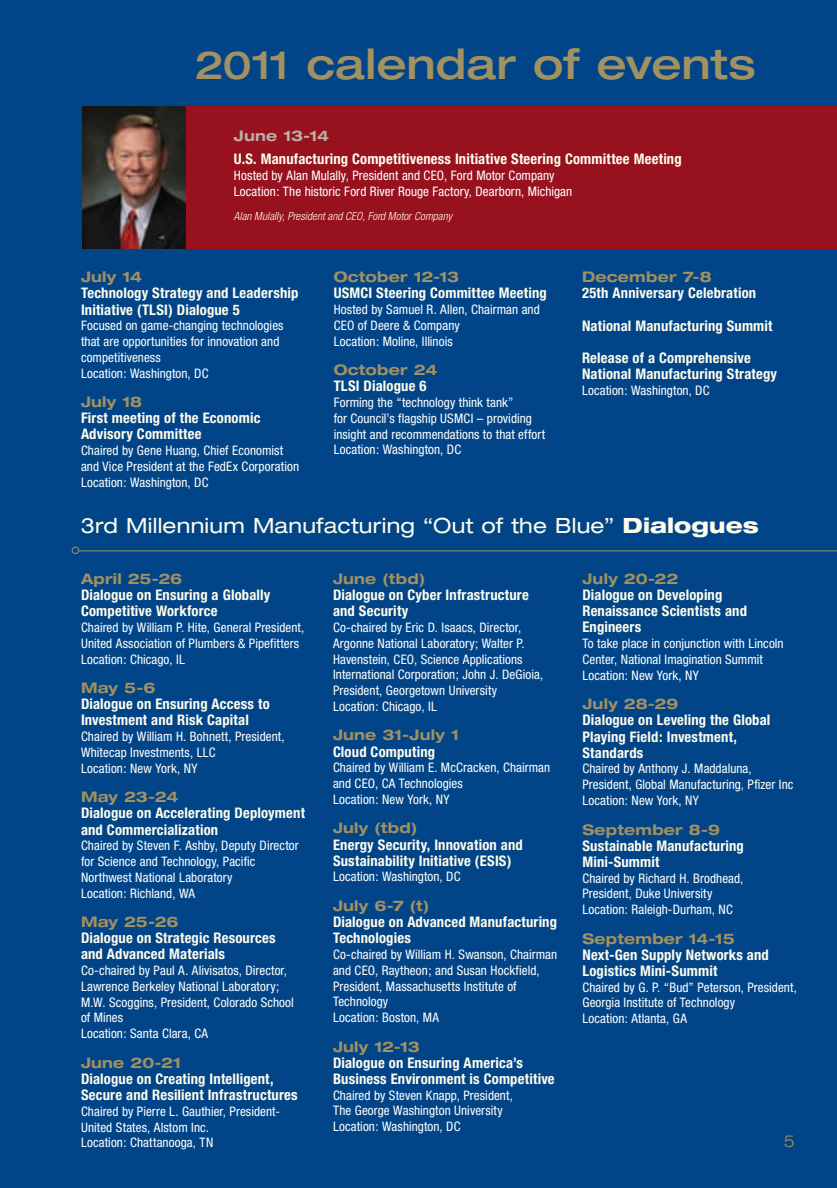
<style>
.page{position:relative;width:837px;height:1188px;background:#014588}
.page>*{position:absolute;margin:0;border:0;box-sizing:border-box;transform-origin:0 0}
.t1{font:500 expanded 42px "Helvetica Neue";letter-spacing:.005em;color:#a29161}
.t2{font:expanded 21px "Helvetica Neue";letter-spacing:.01em;color:#fffdee}
.t3{font:300 expanded 16.5px "Helvetica Neue";color:#a29161}
.t4{font:700 condensed 14.7px/16.2px "Helvetica Neue";letter-spacing:.01em;color:#fffdee}
.t5{font:700 expanded 14.7px "Helvetica Neue";letter-spacing:.015em;color:#a29161}
.t6{font:700 expanded 14.7px "Helvetica Neue";letter-spacing:.01em;color:#b8b1a8}
.t7{font:condensed 13.2px/15.8px "Helvetica Neue";letter-spacing:.005em;color:#fff}
.t8{font:italic 300 condensed 11.25px "Helvetica Neue";letter-spacing:.005em;color:#fffdee}
.s1{font-size:39px}
.s2{font-weight:800}
</style>
<div class="page">
<div style="left:145px;top:106px;width:692px;height:143px;background:#97111e"></div>
<img style="left:82px;top:106px;width:104px;height:143px">
<hr style="left:77px;top:551px;width:760px;height:1px;background:#a29161">
<div style="left:72px;top:547px;width:7px;height:7px;border:1px solid #a29161;border-radius:50%"></div>
<h1 class="t1" style="left:195px;top:38px;width:563px"><span class="s1">2011</span> calendar of events</h1>
<p class="t6" style="left:234px;top:127px;width:97px">June 13-14</p>
<p class="t4" style="left:234px;top:151px;width:449px">U.S. Manufacturing Competitiveness Initiative Steering Committee Meeting</p>
<p class="t7" style="left:234px;top:167px;width:340px">Hosted by Alan Mulally, President and CEO, Ford Motor Company<br>Location: The historic Ford River Rouge Factory, Dearborn, Michigan</p>
<p class="t8" style="left:234px;top:209px;width:220px">Alan Mulally, President and CEO, Ford Motor Company</p>
<p class="t5" style="left:81px;top:268px;width:62px">July 14</p>
<p class="t4" style="left:81px;top:285px;width:219px">Technology Strategy and Leadership<br>Initiative (TLSI) Dialogue 5</p>
<p class="t7" style="left:81px;top:318px;width:204px">Focused on game-changing technologies that are opportunities for innovation and competitiveness<br>Location: Washington, DC</p>
<p class="t5" style="left:81px;top:393px;width:63px">July 18</p>
<p class="t4" style="left:81px;top:410px;width:181px">First meeting of the Economic<br>Advisory Committee</p>
<p class="t7" style="left:81px;top:443px;width:220px">Chaired by Gene Huang, Chief Economist and Vice President at the FedEx Corporation<br>Location: Washington, DC</p>
<p class="t5" style="left:334px;top:268px;width:127px">October 12-13</p>
<p class="t4" style="left:334px;top:285px;width:215px">USMCI Steering Committee Meeting</p>
<p class="t7" style="left:334px;top:302px;width:208px">Hosted by Samuel R. Allen, Chairman and<br>CEO of Deere &amp; Company<br>Location: Moline, Illinois</p>
<p class="t5" style="left:334px;top:361px;width:105px">October 24</p>
<p class="t4" style="left:334px;top:378px;width:94px">TLSI Dialogue 6</p>
<p class="t7" style="left:334px;top:395px;width:213px">Forming the “technology think tank”<br>for Council’s flagship USMCI – providing insight and recommendations to that effort Location: Washington, DC</p>
<p class="t5" style="left:582px;top:268px;width:131px">December 7-8</p>
<p class="t4" style="left:582px;top:277px;width:192px;line-height:32.2px">25th Anniversary Celebration<br>National Manufacturing Summit<br>Release of a Comprehensive</p>
<p class="t4" style="left:582px;top:366px;width:197px">National Manufacturing Strategy</p>
<p class="t7" style="left:582px;top:382px;width:129px">Location: Washington, DC</p>
<h2 class="t2" style="left:81px;top:513px;width:679px">3rd Millennium Manufacturing “Out of the Blue” <span class="s2">Dialogues</span></h2>
<p class="t5" style="left:81px;top:570px;width:103px">April 25-26</p>
<p class="t4" style="left:81px;top:587px;width:191px">Dialogue on Ensuring a Globally<br>Competitive Workforce</p>
<p class="t7" style="left:81px;top:619px;width:225px">Chaired by William P. Hite, General President,<br>United Association of Plumbers &amp; Pipefitters<br>Location: Chicago, IL</p>
<p class="t5" style="left:81px;top:679px;width:76px">May 5-6</p>
<p class="t4" style="left:81px;top:696px;width:190px">Dialogue on Ensuring Access to<br>Investment and Risk Capital</p>
<p class="t7" style="left:81px;top:729px;width:205px">Chaired by William H. Bohnett, President,<br>Whitecap Investments, LLC<br>Location: New York, NY</p>
<p class="t5" style="left:81px;top:788px;width:99px">May 23-24</p>
<p class="t4" style="left:81px;top:805px;width:226px">Dialogue on Accelerating Deployment and Commercialization</p>
<p class="t7" style="left:81px;top:838px;width:219px">Chaired by Steven F. Ashby, Deputy Director for Science and Technology, Pacific Northwest National Laboratory<br>Location: Richland, WA</p>
<p class="t5" style="left:81px;top:913px;width:99px">May 25-26</p>
<p class="t4" style="left:81px;top:930px;width:196px">Dialogue on Strategic Resources and Advanced Materials</p>
<p class="t7" style="left:81px;top:963px;width:214px">Co-chaired by Paul A. Alivisatos, Director,<br>Lawrence Berkeley National Laboratory;<br>M.W. Scoggins, President, Colorado School of Mines<br>Location: Santa Clara, CA</p>
<p class="t5" style="left:81px;top:1053px;width:102px">June 20-21</p>
<p class="t4" style="left:81px;top:1070px;width:218px">Dialogue on Creating Intelligent,<br>Secure and Resilient Infrastructures</p>
<p class="t7" style="left:81px;top:1103px;width:201px">Chaired by Pierre L. Gauthier, President-<br>United States, Alstom Inc.<br>Location: Chattanooga, TN</p>
<p class="t5" style="left:333px;top:570px;width:94px">June (tbd)</p>
<p class="t4" style="left:333px;top:587px;width:197px">Dialogue on Cyber Infrastructure and Security</p>
<p class="t7" style="left:333px;top:619px;width:212px">Co-chaired by Eric D. Isaacs, Director, Argonne National Laboratory; Walter P.<br>Havenstein, CEO, Science Applications International Corporation; John J. DeGioia, President, Georgetown University Location: Chicago, IL</p>
<p class="t5" style="left:333px;top:726px;width:128px">June 31-July 1</p>
<p class="t4" style="left:333px;top:743px;width:104px">Cloud Computing</p>
<p class="t7" style="left:333px;top:760px;width:219px">Chaired by William E. McCracken, Chairman and CEO, CA Technologies<br>Location: New York, NY</p>
<p class="t5" style="left:333px;top:819px;width:86px">July (tbd)</p>
<p class="t4" style="left:333px;top:836px;width:191px">Energy Security, Innovation and<br>Sustainability Initiative (ESIS)</p>
<p class="t7" style="left:333px;top:869px;width:129px">Location: Washington, DC</p>
<p class="t5" style="left:333px;top:897px;width:98px">July 6-7 (t)</p>
<p class="t4" style="left:333px;top:914px;width:226px">Dialogue on Advanced Manufacturing<br>Technologies</p>
<p class="t7" style="left:333px;top:946px;width:226px">Co-chaired by William H. Swanson, Chairman and CEO, Raytheon; and Susan Hockfield,<br>President, Massachusetts Institute of<br>Technology<br>Location: Boston, MA</p>
<p class="t5" style="left:333px;top:1037px;width:88px">July 12-13</p>
<p class="t4" style="left:333px;top:1054px;width:223px">Dialogue on Ensuring America’s<br>Business Environment is Competitive</p>
<p class="t7" style="left:333px;top:1087px;width:181px">Chaired by Steven Knapp, President,<br>The George Washington University<br>Location: Washington, DC</p>
<p class="t5" style="left:582px;top:570px;width:97px">July 20-22</p>
<p class="t4" style="left:582px;top:587px;width:166px">Dialogue on Developing<br>Renaissance Scientists and<br>Engineers</p>
<p class="t7" style="left:582px;top:636px;width:203px">To take place in conjunction with Lincoln<br>Center, National Imagination Summit<br>Location: New York, NY</p>
<p class="t5" style="left:582px;top:695px;width:97px">July 28-29</p>
<p class="t4" style="left:582px;top:712px;width:189px">Dialogue on Leveling the Global<br>Playing Field: Investment,<br>Standards</p>
<p class="t7" style="left:582px;top:761px;width:213px">Chaired by Anthony J. Maddaluna,<br>President, Global Manufacturing, Pfizer Inc<br>Location: New York, NY</p>
<p class="t5" style="left:582px;top:820px;width:139px">September 8-9</p>
<p class="t4" style="left:582px;top:837px;width:163px">Sustainable Manufacturing<br>Mini-Summit</p>
<p class="t7" style="left:582px;top:870px;width:162px">Chaired by Richard H. Brodhead,<br>President, Duke University<br>Location: Raleigh-Durham, NC</p>
<p class="t5" style="left:582px;top:929px;width:154px">September 14-15</p>
<p class="t4" style="left:582px;top:946px;width:188px">Next-Gen Supply Networks and<br>Logistics Mini-Summit</p>
<p class="t7" style="left:582px;top:979px;width:216px">Chaired by G. P. “Bud” Peterson, President,<br>Georgia Institute of Technology<br>Location: Atlanta, GA</p>
<p class="t3" style="left:784px;top:1131px;width:13px">5</p>
</div>
